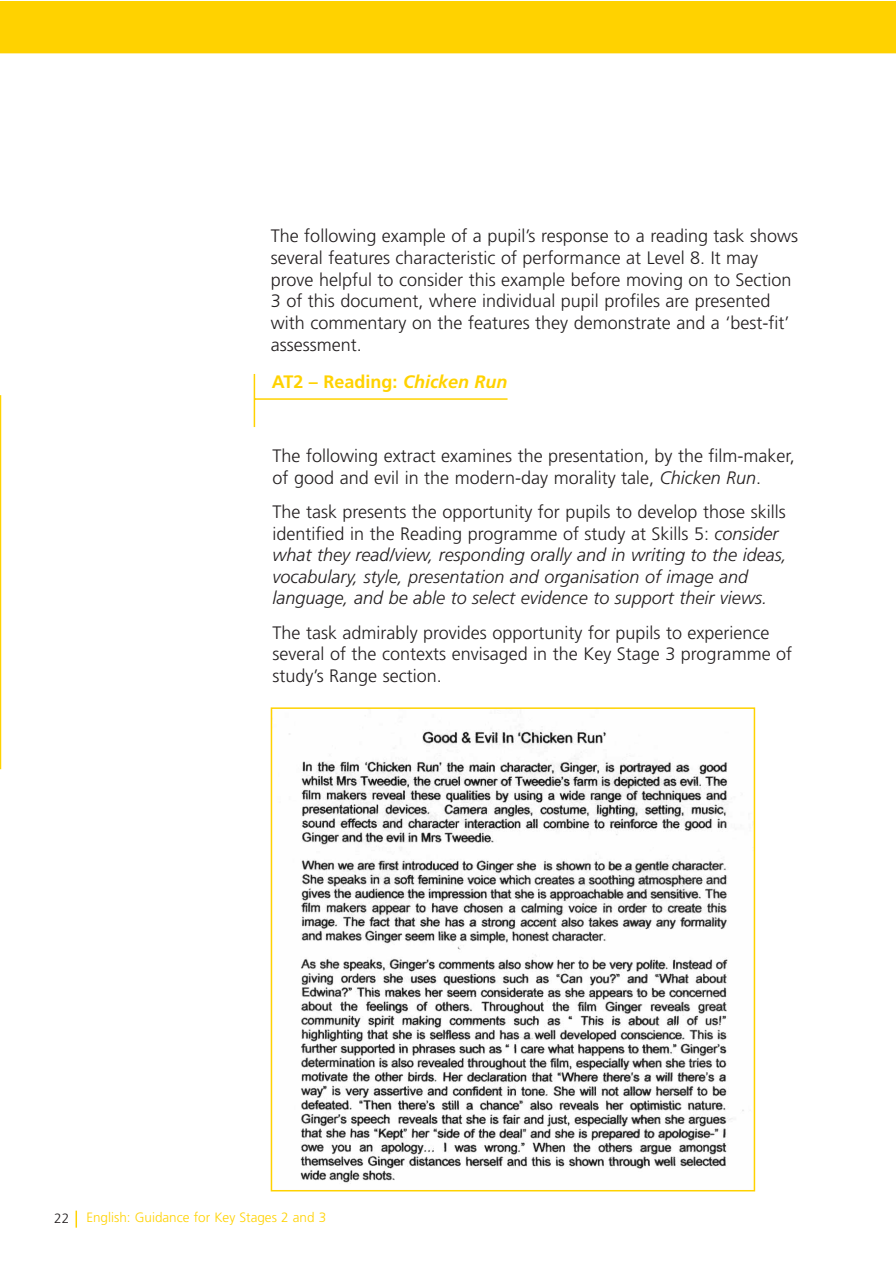
<style>
.page{position:relative;width:896px;height:1264px;background:#fff}
.page>*{position:absolute;margin:0;border:0;box-sizing:border-box;transform-origin:0 0}
.t1{font:300 18px/21.8px "Frutiger";color:#231f20}
.t2{font:italic 300 18px/21.6px "Frutiger";color:#231f20}
.t3{font:700 18px "Frutiger";color:#ffd200}
.t4{font:300 13.5px "Frutiger";color:#ffd200}
.t5{font:300 13.5px "Frutiger";color:#231f20}
.s1{font-style:italic}
.s2{font-style:normal}
</style>
<div class="page">
<svg style="left:75px;top:1210px;width:2px;height:17px"></svg>
<div style="left:0;top:1px;width:895px;height:53px;background:#ffd200"></div>
<hr style="left:254px;top:398px;width:253px;height:2px;background:#ffd200">
<hr style="left:253px;top:374px;width:2px;height:53px;background:#ffd200">
<svg style="left:0;top:395px;width:1px;height:374px"></svg>
<img style="left:289px;top:730px;width:455px;height:453px">
<div style="left:271px;top:707px;width:484px;height:484px;border:2px solid #ffd200"></div>
<p class="t1" style="left:271px;top:226px;width:529px">The following example of a pupil’s response to a reading task shows several features characteristic of performance at Level 8. It may prove helpful to consider this example before moving on to Section 3 of this document, where individual pupil profiles are presented with commentary on the features they demonstrate and a ‘best-fit’ assessment.</p>
<p class="t3" style="left:272px;top:374px;width:237px">AT2 – Reading: <span class="s1">Chicken Run</span></p>
<p class="t1" style="left:272px;top:446px;width:524px">The following extract examines the presentation, by the film-maker, of good and evil in the modern-day morality tale, <span class="s1">Chicken Run</span>.</p>
<p class="t2" style="left:272px;top:502px;width:515px"><span class="s2">The task presents the opportunity for pupils to develop those skills identified in the Reading programme of study at Skills 5:</span> consider what they read/view, responding orally and in writing to the ideas, vocabulary, style, presentation and organisation of image and language, and be able to select evidence to support their views.</p>
<p class="t1" style="left:272px;top:623px;width:521px">The task admirably provides opportunity for pupils to experience several of the contexts envisaged in the Key Stage 3 programme of study’s Range section.</p>
<p class="t5" style="left:54px;top:1212px;width:17px">22</p>
<p class="t4" style="left:86px;top:1211px;width:241px">English: Guidance for Key Stages 2 and 3</p>
</div>
